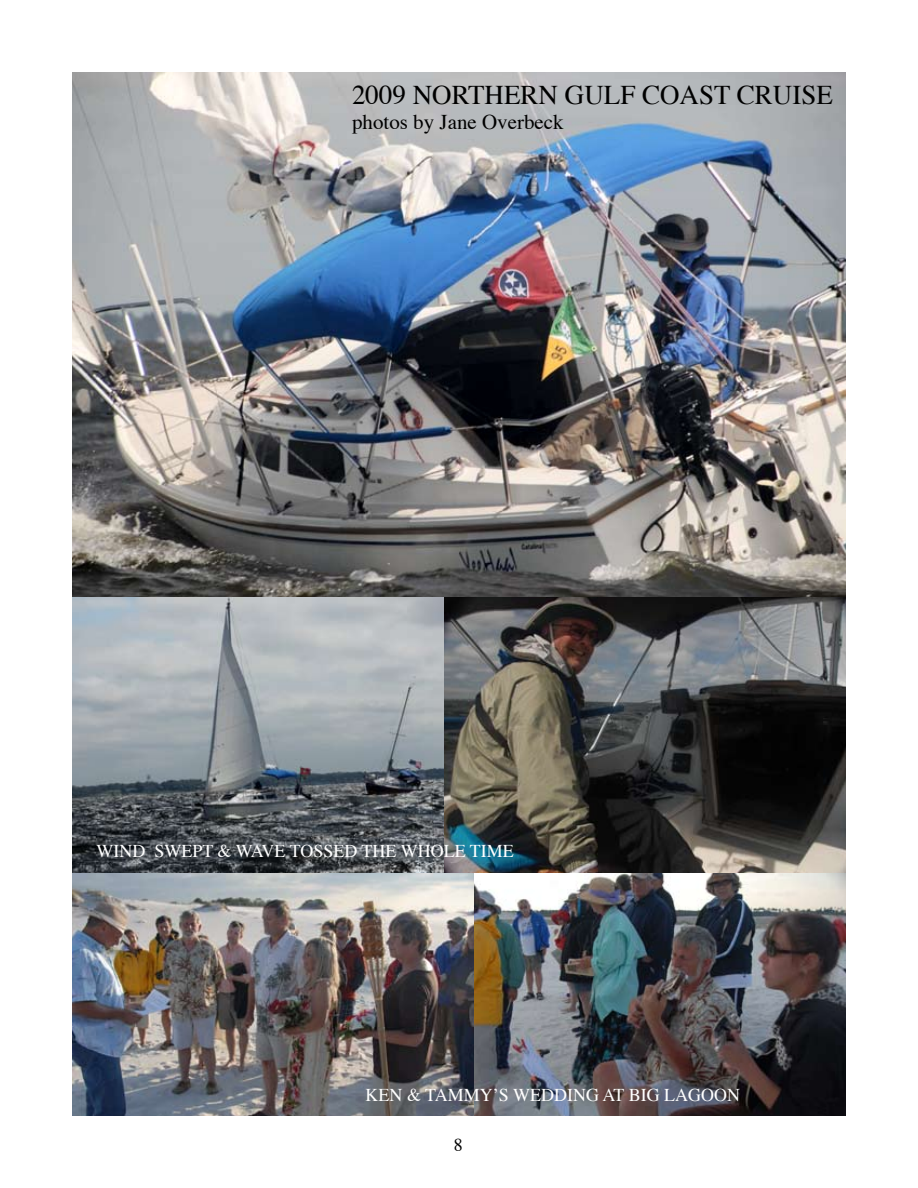
<style>
.page{position:relative;width:918px;height:1188px;background:#fff}
.page>*{position:absolute;margin:0;border:0;box-sizing:border-box;transform-origin:0 0}
.t1{font:27px "Times";color:#000}
.t2{font:21px "Times";color:#000}
.t3{font:18px "Times";color:#fff}
</style>
<div class="page">
<img style="left:72px;top:72px;width:774px;height:525px">
<img style="left:72px;top:597px;width:774px;height:276px">
<img style="left:72px;top:873px;width:402px;height:243px">
<img style="left:474px;top:873px;width:372px;height:243px">
<h1 class="t1" style="left:352px;top:70px;width:482px">2009 NORTHERN GULF COAST CRUISE</h1>
<p class="t2" style="left:352px;top:103px;width:213px">photos by Jane Overbeck</p>
<p class="t3" style="left:96px;top:834px;width:419px">WIND SWEPT &amp; WAVE TOSSED THE WHOLE TIME</p>
<p class="t3" style="left:366px;top:1078px;width:376px">KEN &amp; TAMMY’S WEDDING AT BIG LAGOON</p>
</div>
